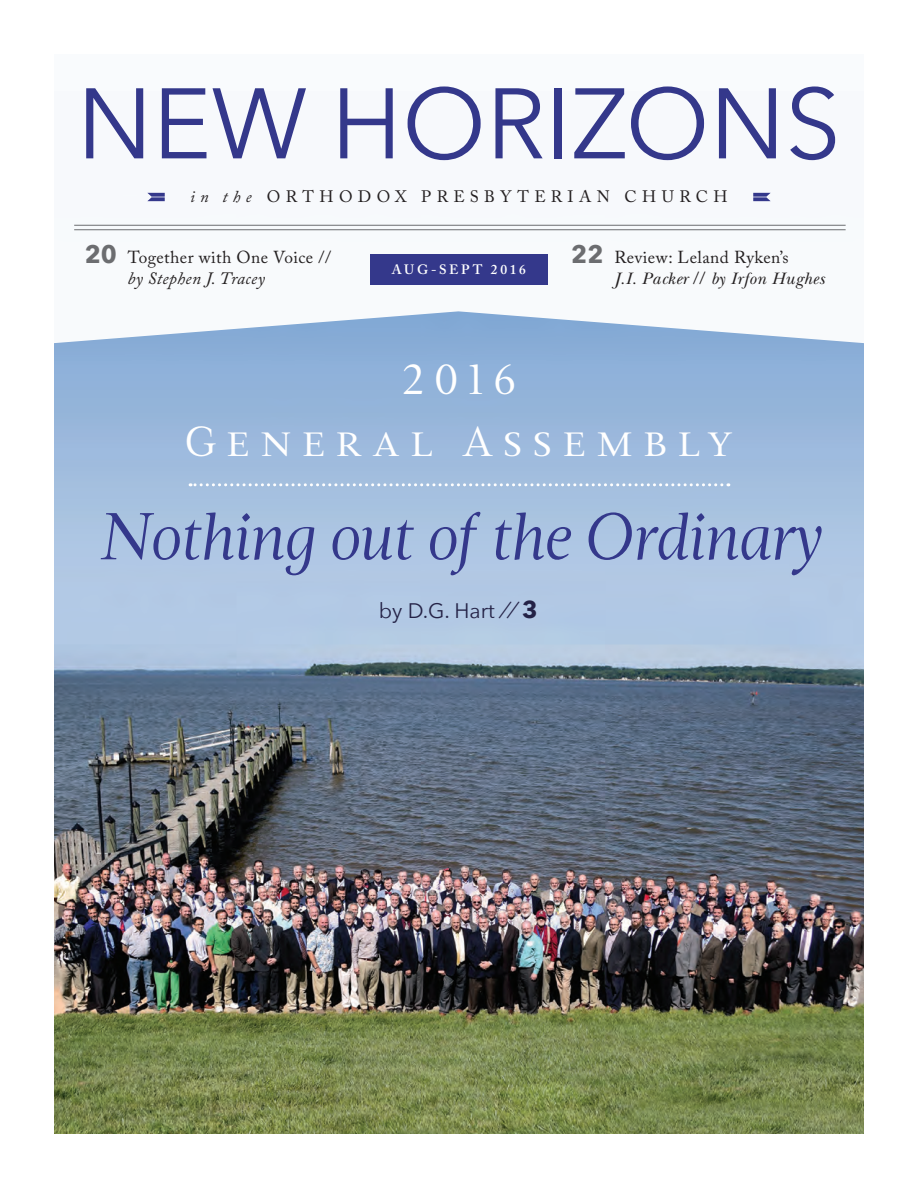
<style>
.page{position:relative;width:918px;height:1188px;background:#fff}
.page>*{position:absolute;margin:0;border:0;box-sizing:border-box;transform-origin:0 0}
.t1{font:99px "Avenir Next";color:#34388b}
.t2{font:italic 66px "Magneta";color:#34388b}
.t3{font:42px/61.5px "Magneta";letter-spacing:.22em;color:#fff;text-align:center}
.t4{font:21px "Avenir Next";color:#242246}
.t5{font:italic 17.25px/21px "New Baskerville";letter-spacing:.025em;color:#231f20}
.t6{font:17.25px/21px "Adobe Caslon Pro";letter-spacing:.025em;color:#231f20}
.t7{font:16.5px "Adobe Caslon Pro";letter-spacing:.325em;color:#231f20}
.t8{font:600 13.5px "Adobe Caslon Pro";letter-spacing:.2em;color:#fff}
.s1{font-style:italic}
.s2{font-family:"Avenir Next";font-weight:700;font-size:24.9px;color:#6c6d70}
.s3{font-family:"Avenir Next";font-weight:700;font-style:normal;font-size:24.9px;color:#6c6d70}
.s4{font-family:"Adobe Caslon Pro";font-style:normal}
.s5{font-family:"Adobe Caslon Pro";font-style:italic;font-size:24px}
.s6{font-weight:700;font-size:24px}
</style>
<div class="page">
<img style="left:54px;top:343px;width:810px;height:791px">
<svg style="left:56px;top:192px;width:806px;height:151px"></svg>
<div style="left:370px;top:254px;width:178px;height:31px;background:#34388b"></div>
<svg style="left:753px;top:193px;width:18px;height:8px"></svg>
<svg style="left:147px;top:193px;width:18px;height:8px"></svg>
<hr style="left:74px;top:225px;width:772px;height:1px;background:#6c6d70">
<hr style="left:74px;top:229px;width:772px;height:1px;background:#6c6d70">
<svg style="left:190px;top:483px;width:532px;height:3px"></svg>
<p class="t1" style="left:77px;top:40px;width:766px">NEW HORIZONS</p>
<p class="t7" style="left:190px;top:187px;width:539px"><span class="s1">in the</span> ORTHODOX PRESBYTERIAN CHURCH</p>
<p class="t6" style="left:128px;top:246px;width:205px;text-indent:-43px"><span class="s2">20</span> Together with One Voice // <span class="s1">by Stephen J. Tracey</span></p>
<p class="t5" style="left:615px;top:247px;width:212px;text-indent:-43px"><span class="s3">22</span> <span class="s4">Review: Leland Ryken’s<br></span>J.I. Packer <span class="s4">//</span> by Irfon Hughes</p>
<p class="t8" style="left:392px;top:262px;width:136px">AUG-SEPT 2016</p>
<p class="t3" style="left:185px;top:348px;width:550px">2016<br>General Assembly</p>
<p class="t2" style="left:98px;top:491px;width:723px">Nothing out of the Ordinary</p>
<p class="t4" style="left:379px;top:593px;width:160px">by D.G. Hart <span class="s5">//</span> <span class="s6">3</span></p>
</div>
